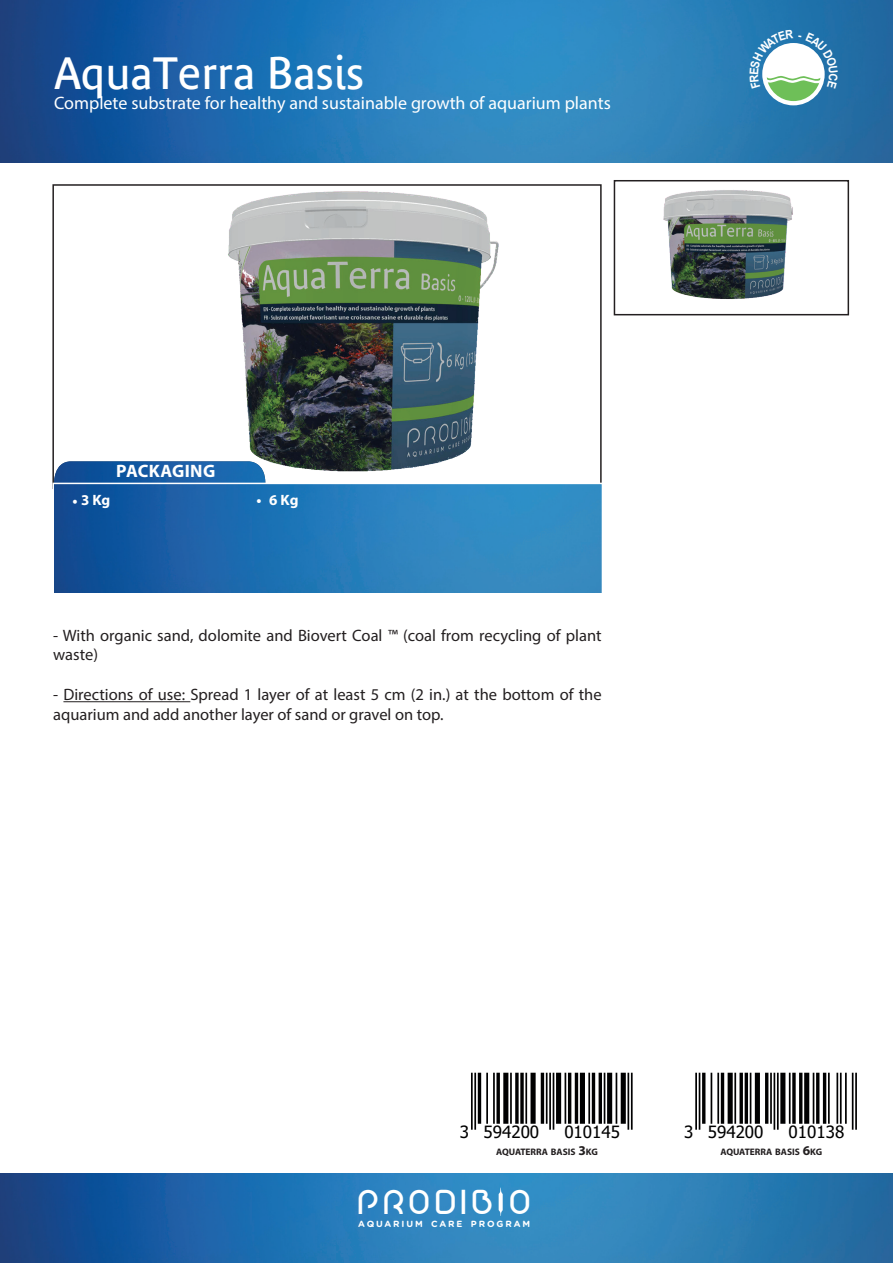
<style>
.page{position:relative;width:893px;height:1263px;background:#fff}
.page>*{position:absolute;margin:0;border:0;box-sizing:border-box;transform-origin:0 0}
.t1{font:45px "Bienvenue Beta";color:#fff}
.t2{font:33.75px "Nioubesbold";letter-spacing:.14em;color:#fff}
.t3{font:18px "Myriad Pro";color:#fff}
.t4{font:700 18px "Myriad Pro";letter-spacing:.02em;color:#fff}
.t5{font:16.95px "Tahoma";color:#000001}
.t6{font:16.5px/19.8px "Myriad Pro";color:#231f20}
.t7{font:700 15px "Myriad Pro";color:#fff}
.t8{font:700 9.45px "Myriad Pro";color:#231f20}
.t9{font:700 8.85px "Gotham Rounded";letter-spacing:.21em;color:#fff}
.s1{font-family:"Minion Pro";font-weight:400}
.s2{font-size:13.5px}
</style>
<div class="page">
<img style="left:0;top:0;width:893px;height:163px">
<img style="left:0;top:1174px;width:893px;height:89px">
<svg style="left:499px;top:1187px;width:4px;height:29px"></svg>
<img style="left:228px;top:191px;width:271px;height:292px">
<div style="left:52px;top:184px;width:550px;height:305px;border:2px solid #231f20"></div>
<img style="left:53px;top:461px;width:212px;height:22px">
<img style="left:55px;top:486px;width:545px;height:105px">
<div style="left:52px;top:483px;width:551px;height:111px;border:2px solid #fff"></div>
<hr style="left:63px;top:701px;width:127px;height:1px;background:#231f20">
<img style="left:663px;top:190px;width:130px;height:109px">
<div style="left:614px;top:180px;width:235px;height:135px;border:2px solid #231f20"></div>
<svg style="left:698px;top:1073px;width:156px;height:57px"></svg>
<hr style="left:695px;top:1073px;width:2px;height:57px;background:#000001">
<hr style="left:699px;top:1073px;width:1px;height:57px;background:#000001">
<hr style="left:702px;top:1073px;width:3px;height:51px;background:#000001">
<hr style="left:711px;top:1073px;width:1px;height:51px;background:#000001">
<hr style="left:717px;top:1073px;width:2px;height:51px;background:#000001">
<hr style="left:721px;top:1073px;width:3px;height:51px;background:#000001">
<div style="left:728px;top:1073px;width:5px;height:51px;background:#000001"></div>
<hr style="left:734px;top:1073px;width:2px;height:51px;background:#000001">
<svg style="left:739px;top:1073px;width:4px;height:51px"></svg>
<hr style="left:745px;top:1073px;width:3px;height:51px;background:#000001">
<hr style="left:750px;top:1073px;width:1px;height:51px;background:#000001">
<div style="left:755px;top:1073px;width:5px;height:51px;background:#000001"></div>
<hr style="left:765px;top:1073px;width:3px;height:51px;background:#000001">
<hr style="left:770px;top:1073px;width:2px;height:51px;background:#000001">
<hr style="left:773px;top:1073px;width:2px;height:57px;background:#000001">
<hr style="left:777px;top:1073px;width:2px;height:57px;background:#000001">
<div style="left:780px;top:1073px;width:5px;height:51px;background:#000001"></div>
<hr style="left:789px;top:1073px;width:2px;height:51px;background:#000001">
<svg style="left:792px;top:1073px;width:4px;height:51px"></svg>
<hr style="left:799px;top:1073px;width:3px;height:51px;background:#000001">
<div style="left:804px;top:1073px;width:5px;height:51px;background:#000001"></div>
<hr style="left:813px;top:1073px;width:1px;height:51px;background:#000001">
<hr style="left:816px;top:1073px;width:3px;height:51px;background:#000001">
<hr style="left:823px;top:1073px;width:3px;height:51px;background:#000001">
<hr style="left:828px;top:1073px;width:2px;height:51px;background:#000001">
<hr style="left:836px;top:1073px;width:2px;height:51px;background:#000001">
<hr style="left:840px;top:1073px;width:2px;height:51px;background:#000001">
<hr style="left:845px;top:1073px;width:2px;height:51px;background:#000001">
<hr style="left:852px;top:1073px;width:1px;height:57px;background:#000001">
<hr style="left:855px;top:1073px;width:2px;height:57px;background:#000001">
<svg style="left:476px;top:1073px;width:155px;height:57px"></svg>
<hr style="left:471px;top:1073px;width:2px;height:57px;background:#000001">
<hr style="left:474px;top:1073px;width:2px;height:57px;background:#000001">
<hr style="left:478px;top:1073px;width:3px;height:51px;background:#000001">
<hr style="left:486px;top:1073px;width:2px;height:51px;background:#000001">
<hr style="left:493px;top:1073px;width:2px;height:51px;background:#000001">
<svg style="left:496px;top:1073px;width:4px;height:51px"></svg>
<div style="left:503px;top:1073px;width:5px;height:51px;background:#000001"></div>
<hr style="left:510px;top:1073px;width:2px;height:51px;background:#000001">
<svg style="left:515px;top:1073px;width:4px;height:51px"></svg>
<svg style="left:520px;top:1073px;width:4px;height:51px"></svg>
<hr style="left:525px;top:1073px;width:2px;height:51px;background:#000001">
<div style="left:530px;top:1073px;width:6px;height:51px;background:#000001"></div>
<hr style="left:541px;top:1073px;width:3px;height:51px;background:#000001">
<hr style="left:546px;top:1073px;width:2px;height:51px;background:#000001">
<hr style="left:549px;top:1073px;width:2px;height:57px;background:#000001">
<hr style="left:553px;top:1073px;width:1px;height:57px;background:#000001">
<div style="left:556px;top:1073px;width:5px;height:51px;background:#000001"></div>
<hr style="left:565px;top:1073px;width:1px;height:51px;background:#000001">
<hr style="left:568px;top:1073px;width:3px;height:51px;background:#000001">
<hr style="left:575px;top:1073px;width:3px;height:51px;background:#000001">
<div style="left:580px;top:1073px;width:5px;height:51px;background:#000001"></div>
<hr style="left:588px;top:1073px;width:2px;height:51px;background:#000001">
<hr style="left:592px;top:1073px;width:3px;height:51px;background:#000001">
<hr style="left:599px;top:1073px;width:3px;height:51px;background:#000001">
<hr style="left:604px;top:1073px;width:1px;height:51px;background:#000001">
<div style="left:607px;top:1073px;width:5px;height:51px;background:#000001"></div>
<hr style="left:616px;top:1073px;width:1px;height:51px;background:#000001">
<div style="left:621px;top:1073px;width:5px;height:51px;background:#000001"></div>
<hr style="left:627px;top:1073px;width:2px;height:57px;background:#000001">
<hr style="left:631px;top:1073px;width:2px;height:57px;background:#000001">
<div style="left:762px;top:43px;width:63px;height:63px;border:3px solid #fff;border-radius:50%"></div>
<svg style="left:749px;top:30px;width:89px;height:71px"></svg>
<h1 class="t1" style="left:54px;top:48px;width:312px">AquaTerra Basis</h1>
<p class="t3" style="left:54px;top:92px;width:558px">Complete substrate for healthy and sustainable growth of aquarium plants</p>
<p class="t4" style="left:116px;top:459px;width:101px">PACKAGING</p>
<p class="t7" style="left:72px;top:490px;width:40px"><span class="s1">•</span>3 Kg</p>
<p class="t7" style="left:257px;top:490px;width:43px">• 6 Kg</p>
<p class="t6" style="left:53px;top:625px;width:550px">- With organic sand, dolomite and Biovert Coal ™ (coal from recycling of plant waste)</p>
<p class="t6" style="left:53px;top:684px;width:550px">- Directions of use: Spread 1 layer of at least 5 cm (2 in.) at the bottom of the aquarium and add another layer of sand or gravel on top.</p>
<p class="t5" style="left:460px;top:1121px;width:81px">3 594200</p>
<p class="t5" style="left:564px;top:1121px;width:57px">010145</p>
<p class="t5" style="left:684px;top:1121px;width:81px">3 594200</p>
<p class="t5" style="left:789px;top:1121px;width:57px">010138</p>
<p class="t8" style="left:496px;top:1146px;width:103px">AQUATERRA BASIS <span class="s2">3</span>KG</p>
<p class="t8" style="left:720px;top:1146px;width:103px">AQUATERRA BASIS <span class="s2">6</span>KG</p>
<h2 class="t2" style="left:357px;top:1182px;width:175px">PRODIB O</h2>
<p class="t9" style="left:358px;top:1217px;width:173px">AQUARIUM CARE PROGRAM</p>
</div>
